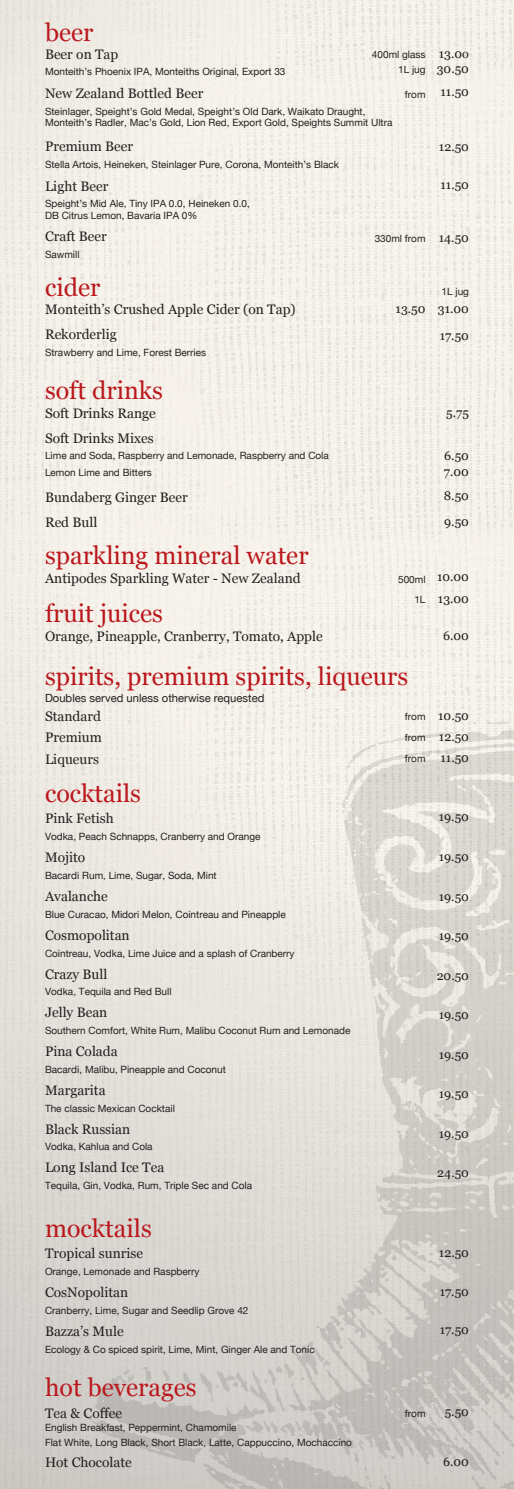
<style>
.page{position:relative;width:514px;height:1489px;background:#fff}
.page>*{position:absolute;margin:0;border:0;box-sizing:border-box;transform-origin:0 0}
.t1{font:25px "Georgia";color:#bb181d}
.t2{font:13.75px "Georgia";color:#231f20}
.t3{font:12.5px "Georgia";color:#231f20}
.t4{font:11.25px "Helvetica Neue";color:#231f20}
.t5{font:10px "Helvetica Neue";color:#231f20}
</style>
<div class="page">
<img style="left:0;top:0;width:514px;height:1488px">
<svg style="left:292px;top:729px;width:222px;height:645px;background:#dad7d1"></svg>
<svg style="left:95px;top:1374px;width:419px;height:114px;background:#c5c3be"></svg>
<svg style="left:390px;top:1455px;width:5px;height:3px"></svg>
<svg style="left:353px;top:1438px;width:17px;height:42px"></svg>
<svg style="left:450px;top:1398px;width:64px;height:81px;background:#cbc9c5"></svg>
<svg style="left:391px;top:1253px;width:6px;height:7px"></svg>
<svg style="left:415px;top:1013px;width:3px;height:4px"></svg>
<svg style="left:377px;top:992px;width:13px;height:19px"></svg>
<svg style="left:442px;top:1267px;width:5px;height:6px"></svg>
<svg style="left:417px;top:1252px;width:17px;height:8px"></svg>
<svg style="left:400px;top:893px;width:5px;height:6px"></svg>
<svg style="left:381px;top:1172px;width:101px;height:15px;background:#d5d2cd"></svg>
<svg style="left:433px;top:1094px;width:37px;height:39px"></svg>
<svg style="left:486px;top:721px;width:24px;height:4px"></svg>
<svg style="left:472px;top:721px;width:6px;height:3px"></svg>
<svg style="left:339px;top:1326px;width:5px;height:4px"></svg>
<svg style="left:386px;top:1328px;width:5px;height:4px"></svg>
<svg style="left:347px;top:731px;width:112px;height:37px;background:#ece8e2"></svg>
<svg style="left:362px;top:918px;width:10px;height:43px"></svg>
<svg style="left:86px;top:1341px;width:244px;height:122px;background:#cac8c4"></svg>
<svg style="left:341px;top:801px;width:5px;height:13px"></svg>
<p class="t1" style="left:45px;top:14px;width:50px">beer</p>
<p class="t2" style="left:45px;top:44px;width:75px">Beer on Tap</p>
<p class="t2" style="left:45px;top:84px;width:160px">New Zealand Bottled Beer</p>
<p class="t5" style="left:372px;top:47px;width:55px">400ml glass</p>
<p class="t5" style="left:398px;top:62px;width:29px">1L jug</p>
<p class="t5" style="left:405px;top:87px;width:22px">from</p>
<p class="t5" style="left:45px;top:64px;width:242px">Monteith’s Phoenix IPA, Monteiths Original, Export 33</p>
<p class="t5" style="left:45px;top:104px;width:322px">Steinlager, Speight’s Gold Medal, Speight’s Old Dark, Waikato Draught,</p>
<p class="t5" style="left:45px;top:115px;width:349px">Monteith’s Radler, Mac’s Gold, Lion Red, Export Gold, Speights Summit Ultra</p>
<p class="t5" style="left:45px;top:157px;width:295px">Stella Artois, Heineken, Steinlager Pure, Corona, Monteith’s Black</p>
<p class="t5" style="left:45px;top:196px;width:206px">Speight’s Mid Ale, Tiny IPA 0.0, Heineken 0.0,</p>
<p class="t5" style="left:45px;top:208px;width:154px">DB Citrus Lemon, Bavaria IPA 0%</p>
<p class="t5" style="left:45px;top:247px;width:36px">Sawmill</p>
<p class="t2" style="left:45px;top:136px;width:90px">Premium Beer</p>
<p class="t2" style="left:45px;top:176px;width:65px">Light Beer</p>
<p class="t2" style="left:45px;top:226px;width:63px">Craft Beer</p>
<p class="t5" style="left:375px;top:231px;width:52px">330ml from</p>
<p class="t1" style="left:45px;top:269px;width:57px">cider</p>
<p class="t2" style="left:45px;top:299px;width:252px">Monteith’s Crushed Apple Cider (on Tap)</p>
<p class="t2" style="left:45px;top:325px;width:73px">Rekorderlig</p>
<p class="t5" style="left:45px;top:345px;width:163px">Strawberry and Lime, Forest Berries</p>
<p class="t1" style="left:45px;top:371px;width:119px">soft drinks</p>
<p class="t2" style="left:45px;top:403px;width:112px">Soft Drinks Range</p>
<p class="t2" style="left:45px;top:428px;width:110px">Soft Drinks Mixes</p>
<p class="t5" style="left:45px;top:448px;width:285px">Lime and Soda, Raspberry and Lemonade, Raspberry and Cola</p>
<p class="t5" style="left:45px;top:465px;width:108px">Lemon Lime and Bitters</p>
<p class="t2" style="left:45px;top:487px;width:144px">Bundaberg Ginger Beer</p>
<p class="t2" style="left:45px;top:512px;width:54px">Red Bull</p>
<p class="t3" style="left:395px;top:300px;width:31px">13.50</p>
<p class="t1" style="left:45px;top:536px;width:265px">sparkling mineral water</p>
<p class="t1" style="left:45px;top:595px;width:119px">fruit juices</p>
<p class="t1" style="left:45px;top:658px;width:365px">spirits, premium spirits, liqueurs</p>
<p class="t2" style="left:45px;top:568px;width:257px">Antipodes Sparkling Water - New Zealand</p>
<p class="t5" style="left:398px;top:572px;width:29px">500ml</p>
<p class="t5" style="left:414px;top:592px;width:13px">1L</p>
<p class="t2" style="left:45px;top:626px;width:279px">Orange, Pineapple, Cranberry, Tomato, Apple</p>
<p class="t4" style="left:45px;top:690px;width:221px">Doubles served unless otherwise requested</p>
<p class="t2" style="left:45px;top:705px;width:57px">Standard</p>
<p class="t2" style="left:45px;top:727px;width:58px">Premium</p>
<p class="t2" style="left:45px;top:749px;width:56px">Liqueurs</p>
<p class="t1" style="left:45px;top:775px;width:98px">cocktails</p>
<p class="t2" style="left:45px;top:808px;width:70px">Pink Fetish</p>
<p class="t2" style="left:45px;top:847px;width:42px">Mojito</p>
<p class="t2" style="left:45px;top:886px;width:64px">Avalanche</p>
<p class="t2" style="left:45px;top:924px;width:86px">Cosmopolitan</p>
<p class="t2" style="left:45px;top:963px;width:64px">Crazy Bull</p>
<p class="t2" style="left:45px;top:1002px;width:64px">Jelly Bean</p>
<p class="t2" style="left:45px;top:1041px;width:74px">Pina Colada</p>
<p class="t2" style="left:45px;top:1079px;width:62px">Margarita</p>
<p class="t2" style="left:45px;top:1118px;width:87px">Black Russian</p>
<p class="t2" style="left:45px;top:1157px;width:121px">Long Island Ice Tea</p>
<p class="t5" style="left:45px;top:829px;width:217px">Vodka, Peach Schnapps, Cranberry and Orange</p>
<p class="t5" style="left:45px;top:868px;width:173px">Bacardi Rum, Lime, Sugar, Soda, Mint</p>
<p class="t5" style="left:45px;top:907px;width:242px">Blue Curacao, Midori Melon, Cointreau and Pineapple</p>
<p class="t5" style="left:45px;top:945px;width:251px">Cointreau, Vodka, Lime Juice and a splash of Cranberry</p>
<p class="t5" style="left:45px;top:984px;width:128px">Vodka, Tequila and Red Bull</p>
<p class="t5" style="left:45px;top:1023px;width:307px">Southern Comfort, White Rum, Malibu Coconut Rum and Lemonade</p>
<p class="t5" style="left:45px;top:1062px;width:182px">Bacardi, Malibu, Pineapple and Coconut</p>
<p class="t5" style="left:45px;top:1100px;width:131px">The classic Mexican Cocktail</p>
<p class="t5" style="left:45px;top:1139px;width:109px">Vodka, Kahlua and Cola</p>
<p class="t5" style="left:45px;top:1178px;width:209px">Tequila, Gin, Vodka, Rum, Triple Sec and Cola</p>
<p class="t1" style="left:45px;top:1210px;width:108px">mocktails</p>
<p class="t2" style="left:45px;top:1243px;width:100px">Tropical sunrise</p>
<p class="t2" style="left:45px;top:1281px;width:85px">CosNopolitan</p>
<p class="t2" style="left:45px;top:1320px;width:80px">Bazza’s Mule</p>
<p class="t5" style="left:45px;top:1264px;width:156px">Orange, Lemonade and Raspberry</p>
<p class="t5" style="left:45px;top:1302px;width:205px">Cranberry, Lime, Sugar and Seedlip Grove 42</p>
<p class="t5" style="left:45px;top:1341px;width:271px">Ecology &amp; Co spiced spirit, Lime, Mint, Ginger Ale and Tonic</p>
<p class="t1" style="left:45px;top:1368px;width:153px">hot beverages</p>
<p class="t2" style="left:45px;top:1402px;width:78px">Tea &amp; Coffee</p>
<p class="t2" style="left:45px;top:1451px;width:88px">Hot Chocolate</p>
<p class="t5" style="left:45px;top:1420px;width:193px">English Breakfast, Peppermint, Chamomile</p>
<p class="t5" style="left:45px;top:1435px;width:308px">Flat White, Long Black, Short Black, Latte, Cappuccino, Mochaccino</p>
<p class="t5" style="left:405px;top:708px;width:22px">from</p>
<p class="t5" style="left:405px;top:730px;width:22px">from</p>
<p class="t5" style="left:405px;top:751px;width:22px">from</p>
<p class="t5" style="left:405px;top:1406px;width:22px">from</p>
<p class="t3" style="left:439px;top:44px;width:32px">13.0o</p>
<p class="t3" style="left:437px;top:60px;width:34px">30.50</p>
<p class="t3" style="left:440px;top:82px;width:30px">11.50</p>
<p class="t3" style="left:439px;top:137px;width:32px">12.50</p>
<p class="t3" style="left:440px;top:176px;width:30px">11.50</p>
<p class="t3" style="left:439px;top:228px;width:32px">14.50</p>
<p class="t5" style="left:441px;top:284px;width:29px">1L jug</p>
<p class="t3" style="left:438px;top:299px;width:33px">31.00</p>
<p class="t3" style="left:439px;top:326px;width:31px">17.50</p>
<p class="t3" style="left:446px;top:404px;width:24px">5.75</p>
<p class="t3" style="left:444px;top:446px;width:26px">6.50</p>
<p class="t3" style="left:444px;top:462px;width:26px">7.00</p>
<p class="t3" style="left:444px;top:487px;width:27px">8.50</p>
<p class="t3" style="left:444px;top:512px;width:26px">9.50</p>
<p class="t3" style="left:437px;top:568px;width:33px">10.00</p>
<p class="t3" style="left:438px;top:589px;width:33px">13.00</p>
<p class="t3" style="left:443px;top:626px;width:27px">6.00</p>
<p class="t3" style="left:438px;top:706px;width:32px">10.50</p>
<p class="t3" style="left:439px;top:727px;width:32px">12.50</p>
<p class="t3" style="left:440px;top:748px;width:30px">11.50</p>
<p class="t3" style="left:439px;top:808px;width:32px">19.50</p>
<p class="t3" style="left:439px;top:847px;width:32px">19.50</p>
<p class="t3" style="left:439px;top:887px;width:32px">19.50</p>
<p class="t3" style="left:439px;top:926px;width:32px">19.50</p>
<p class="t3" style="left:436px;top:966px;width:34px">20.50</p>
<p class="t3" style="left:439px;top:1005px;width:32px">19.50</p>
<p class="t3" style="left:439px;top:1045px;width:32px">19.50</p>
<p class="t3" style="left:439px;top:1084px;width:32px">19.50</p>
<p class="t3" style="left:439px;top:1124px;width:32px">19.50</p>
<p class="t3" style="left:437px;top:1163px;width:33px">24.50</p>
<p class="t3" style="left:439px;top:1243px;width:32px">12.50</p>
<p class="t3" style="left:439px;top:1282px;width:31px">17.50</p>
<p class="t3" style="left:439px;top:1320px;width:31px">17.50</p>
<p class="t3" style="left:445px;top:1402px;width:26px">5.50</p>
<p class="t3" style="left:443px;top:1451px;width:27px">6.00</p>
</div>
